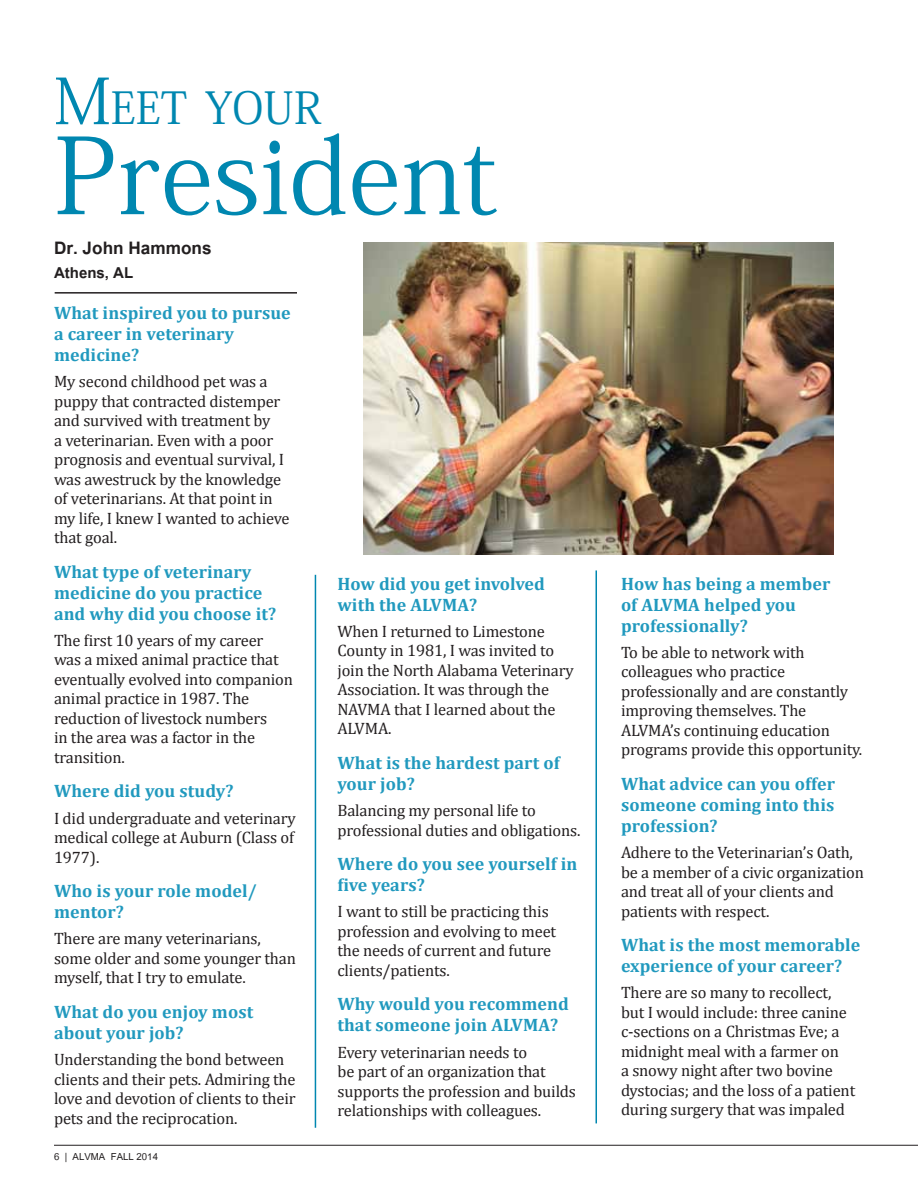
<style>
.page{position:relative;width:918px;height:1188px;background:#fff}
.page>*{position:absolute;margin:0;border:0;box-sizing:border-box;transform-origin:0 0}
.t1{font:105px "Koz Min Pr 6 N";color:#0087b0}
.t2{font:44.1px "Koz Min Pr 6 N";color:#0087b0}
.t3{font:700 24px "Utsaah";color:#231f20}
.t4{font:700 21px "Utsaah";color:#231f20}
.t5{font:700 18px/21px "Cambria";letter-spacing:.005em;color:#2199be}
.t6{font:16.5px/19.5px "Cambria";letter-spacing:-.01em;color:#231f20}
.t7{font:13.5px "Utsaah";color:#231f20}
.s1{font-size:63px}
</style>
<div class="page">
<hr style="left:54px;top:1145px;width:864px;height:1px;background:#231f20">
<img style="left:363px;top:242px;width:471px;height:313px">
<hr style="left:55px;top:292px;width:242px;height:2px;background:#231f20">
<hr style="left:596px;top:570px;width:1px;height:553px;background:#0087b0">
<hr style="left:315px;top:575px;width:1px;height:553px;background:#0087b0">
<h2 class="t2" style="left:54px;top:83px;width:269px"><span class="s1">M</span>EET YOUR</h2>
<h1 class="t1" style="left:54px;top:117px;width:445px">President</h1>
<h3 class="t3" style="left:54px;top:234px;width:159px">Dr. John Hammons</h3>
<p class="t4" style="left:54px;top:261px;width:81px">Athens, AL</p>
<p class="t5" style="left:54px;top:302px;width:238px">What inspired you to pursue a career in veterinary medicine?</p>
<p class="t6" style="left:54px;top:372px;width:237px">My second childhood pet was a puppy that contracted distemper and survived with treatment by<br>a veterinarian. Even with a poor prognosis and eventual survival, I was awestruck by the knowledge of veterinarians. At that point in my life, I knew I wanted to achieve that goal.</p>
<p class="t5" style="left:54px;top:560px;width:224px">What type of veterinary medicine do you practice and why did you choose it?</p>
<p class="t6" style="left:54px;top:631px;width:241px">The first 10 years of my career was a mixed animal practice that eventually evolved into companion animal practice in 1987. The reduction of livestock numbers<br>in the area was a factor in the transition.</p>
<p class="t5" style="left:54px;top:780px;width:181px">Where did you study?</p>
<p class="t6" style="left:54px;top:808px;width:243px;text-align:justify">I did undergraduate and veterinary medical college at Auburn (Class of 1977).</p>
<p class="t5" style="left:54px;top:880px;width:204px">Who is your role model/ mentor?</p>
<p class="t6" style="left:54px;top:929px;width:244px">There are many veterinarians, some older and some younger than myself, that I try to emulate.</p>
<p class="t5" style="left:54px;top:1001px;width:201px">What do you enjoy most about your job?</p>
<p class="t6" style="left:54px;top:1050px;width:243px">Understanding the bond between clients and their pets. Admiring the love and devotion of clients to their pets and the reciprocation.</p>
<p class="t5" style="left:338px;top:572px;width:209px">How did you get involved with the ALVMA?</p>
<p class="t6" style="left:338px;top:622px;width:238px">When I returned to Limestone<br>County in 1981, I was invited to join the North Alabama Veterinary<br>Association. It was through the<br>NAVMA that I learned about the<br>ALVMA.</p>
<p class="t5" style="left:338px;top:752px;width:224px">What is the hardest part of your job?</p>
<p class="t6" style="left:338px;top:801px;width:245px">Balancing my personal life to professional duties and obligations.</p>
<p class="t5" style="left:338px;top:853px;width:241px">Where do you see yourself in five years?</p>
<p class="t6" style="left:338px;top:902px;width:220px">I want to still be practicing this profession and evolving to meet the needs of current and future clients/patients.</p>
<p class="t5" style="left:338px;top:993px;width:233px">Why would you recommend that someone join ALVMA?</p>
<p class="t6" style="left:338px;top:1042px;width:240px">Every veterinarian needs to<br>be part of an organization that supports the profession and builds relationships with colleagues.</p>
<p class="t7" style="left:54px;top:1149px;width:106px">6 | ALVMA FALL 2014</p>
<p class="t5" style="left:621px;top:572px;width:211px">How has being a member of ALVMA helped you professionally?</p>
<p class="t6" style="left:621px;top:643px;width:243px">To be able to network with colleagues who practice professionally and are constantly improving themselves. The<br>ALVMA’s continuing education programs provide this opportunity.</p>
<p class="t5" style="left:621px;top:773px;width:216px;text-align:justify">What advice can you offer someone coming into this profession?</p>
<p class="t6" style="left:621px;top:843px;width:244px">Adhere to the Veterinarian’s Oath, be a member of a civic organization and treat all of your clients and patients with respect.</p>
<p class="t5" style="left:621px;top:934px;width:241px">What is the most memorable experience of your career?</p>
<p class="t6" style="left:621px;top:983px;width:236px">There are so many to recollect, but I would include: three canine c-sections on a Christmas Eve; a midnight meal with a farmer on<br>a snowy night after two bovine dystocias; and the loss of a patient during surgery that was impaled</p>
</div>
